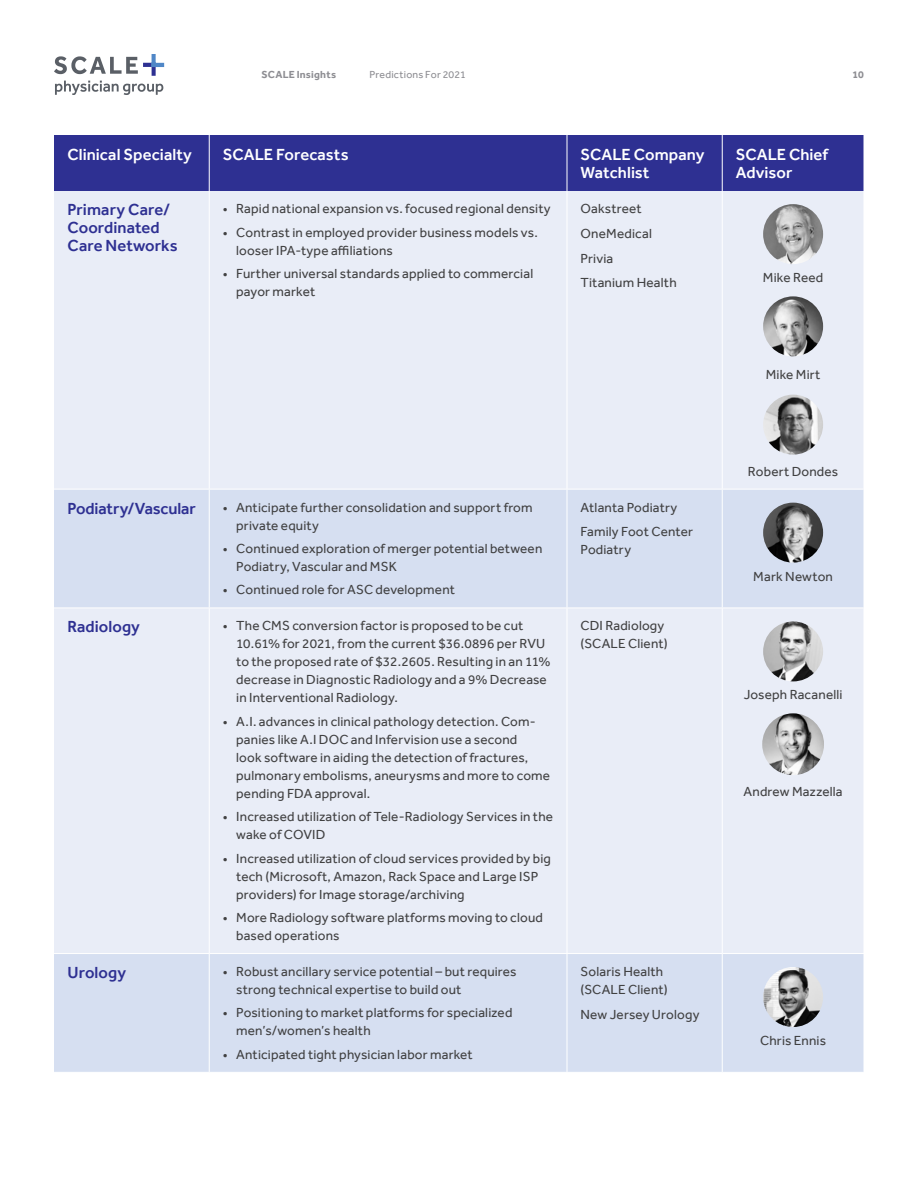
<style>
.page{position:relative;width:918px;height:1188px;background:#fff}
.page>*{position:absolute;margin:0;border:0;box-sizing:border-box;transform-origin:0 0}
.Headline_2{font:500 16.5px/18px "Effra";letter-spacing:.005em;color:#fff}
.Headline_2-2{font:500 16.5px/18px "Effra";letter-spacing:.005em;color:#2e3092}
.Body{font:13.5px/18px "Effra";letter-spacing:.015em;color:#414142}
.t1{font:10.5px "Effra";letter-spacing:.02em;color:#8e8e93}
.t2{font:700 10.5px "Effra";letter-spacing:.02em;color:#8e8e93}
</style>
<div class="page">
<svg style="left:54px;top:56px;width:84px;height:18px"></svg>
<svg style="left:55px;top:81px;width:108px;height:14px"></svg>
<svg style="left:152px;top:67px;width:4px;height:9px"></svg>
<hr style="left:143px;top:63px;width:13px;height:4px;background:#2e3092">
<svg style="left:152px;top:54px;width:4px;height:9px"></svg>
<hr style="left:152px;top:63px;width:12px;height:4px;background:#5087c7">
<div style="left:54px;top:135px;width:810px;height:56px;background:#2e3092"></div>
<div style="left:54px;top:191px;width:810px;height:298px;background:#e9edf7"></div>
<svg style="left:54px;top:490px;width:810px;height:582px;background:#e1e7f4"></svg>
<hr style="left:209px;top:135px;width:1px;height:56px;background:#fff">
<hr style="left:567px;top:135px;width:1px;height:56px;background:#fff">
<hr style="left:722px;top:135px;width:1px;height:56px;background:#fff">
<hr style="left:209px;top:191px;width:1px;height:298px;background:#fff">
<hr style="left:567px;top:191px;width:1px;height:298px;background:#fff">
<hr style="left:722px;top:191px;width:1px;height:298px;background:#fff">
<hr style="left:209px;top:490px;width:1px;height:118px;background:#fff">
<hr style="left:567px;top:490px;width:1px;height:118px;background:#fff">
<hr style="left:722px;top:490px;width:1px;height:118px;background:#fff">
<hr style="left:54px;top:608px;width:155px;height:1px;background:#fff">
<hr style="left:209px;top:608px;width:358px;height:1px;background:#fff">
<hr style="left:209px;top:608px;width:1px;height:345px;background:#fff">
<hr style="left:567px;top:608px;width:155px;height:1px;background:#fff">
<hr style="left:567px;top:608px;width:1px;height:345px;background:#fff">
<hr style="left:722px;top:608px;width:142px;height:1px;background:#fff">
<hr style="left:722px;top:608px;width:1px;height:345px;background:#fff">
<hr style="left:54px;top:953px;width:155px;height:1px;background:#fff">
<hr style="left:209px;top:953px;width:358px;height:1px;background:#fff">
<hr style="left:209px;top:954px;width:1px;height:118px;background:#fff">
<hr style="left:567px;top:953px;width:155px;height:1px;background:#fff">
<hr style="left:567px;top:954px;width:1px;height:118px;background:#fff">
<hr style="left:722px;top:953px;width:142px;height:1px;background:#fff">
<hr style="left:722px;top:954px;width:1px;height:118px;background:#fff">
<img style="left:763px;top:204px;width:60px;height:60px;border-radius:30px">
<img style="left:763px;top:296px;width:60px;height:60px;border-radius:30px">
<img style="left:763px;top:395px;width:60px;height:60px;border-radius:30px">
<img style="left:763px;top:503px;width:60px;height:60px;border-radius:30px">
<img style="left:763px;top:621px;width:60px;height:60px;border-radius:30px">
<img style="left:762px;top:713px;width:62px;height:62px;border-radius:31px">
<img style="left:763px;top:967px;width:60px;height:60px;border-radius:30px">
<p class="t2" style="left:262px;top:68px;width:76px">SCALE Insights</p>
<p class="t1" style="left:370px;top:68px;width:98px">Predictions For 2021</p>
<p class="t2" style="left:853px;top:68px;width:13px">10</p>
<p class="Headline_2" style="left:68px;top:145px;width:126px">Clinical Specialty</p>
<p class="Headline_2" style="left:223px;top:145px;width:128px">SCALE Forecasts</p>
<p class="Headline_2" style="left:580px;top:145px;width:125px">SCALE Company<br>Watchlist</p>
<p class="Headline_2" style="left:736px;top:145px;width:94px">SCALE Chief<br>Advisor</p>
<p class="Headline_2-2" style="left:68px;top:200px;width:112px">Primary Care/<br>Coordinated<br>Care Networks</p>
<p class="Body" style="left:223px;top:199px;width:329px">• Rapid national expansion vs. focused regional density</p>
<p class="Body" style="left:580px;top:199px;width:63px">Oakstreet</p>
<p class="Body" style="left:580px;top:224px;width:73px">OneMedical</p>
<p class="Body" style="left:580px;top:249px;width:34px">Privia</p>
<p class="Body" style="left:580px;top:274px;width:98px">Titanium Health</p>
<p class="Body" style="left:236px;top:223px;width:303px;text-indent:-14px">• Contrast in employed provider business models vs. looser IPA-type affiliations</p>
<p class="Body" style="left:236px;top:264px;width:299px;text-indent:-14px">• Further universal standards applied to commercial payor market</p>
<p class="Body" style="left:763px;top:268px;width:62px">Mike Reed</p>
<p class="Body" style="left:766px;top:365px;width:56px">Mike Mirt</p>
<p class="Headline_2-2" style="left:68px;top:499px;width:130px">Podiatry/Vascular</p>
<p class="Body" style="left:236px;top:498px;width:298px;text-indent:-14px">• Anticipate further consolidation and support from private equity</p>
<p class="Body" style="left:236px;top:539px;width:308px;text-indent:-14px">• Continued exploration of merger potential between<br>Podiatry, Vascular and MSK</p>
<p class="Body" style="left:223px;top:581px;width:234px">• Continued role for ASC development</p>
<p class="Headline_2-2" style="left:68px;top:618px;width:74px">Radiology</p>
<p class="Body" style="left:236px;top:617px;width:316px;text-indent:-14px">• The CMS conversion factor is proposed to be cut 10.61% for 2021, from the current $36.0896 per RVU to the proposed rate of $32.2605. Resulting in an 11% decrease in Diagnostic Radiology and a 9% Decrease in Interventional Radiology.</p>
<p class="Body" style="left:236px;top:712px;width:315px;text-indent:-14px">• A.I. advances in clinical pathology detection. Com&shy;panies like A.I DOC and Infervision use a second<br>look software in aiding the detection of fractures, pulmonary embolisms, aneurysms and more to come pending FDA approval.</p>
<p class="Body" style="left:236px;top:808px;width:318px;text-indent:-14px">• Increased utilization of Tele-Radiology Services in the wake of COVID</p>
<p class="Body" style="left:236px;top:849px;width:316px;text-indent:-14px">• Increased utilization of cloud services provided by big tech (Microsoft, Amazon, Rack Space and Large ISP providers) for Image storage/archiving</p>
<p class="Body" style="left:236px;top:908px;width:308px;text-indent:-14px">• More Radiology software platforms moving to cloud based operations</p>
<p class="Headline_2-2" style="left:68px;top:963px;width:60px">Urology</p>
<p class="Body" style="left:236px;top:962px;width:282px;text-indent:-14px">• Robust ancillary service potential – but requires strong technical expertise to build out</p>
<p class="Body" style="left:236px;top:1004px;width:278px;text-indent:-14px">• Positioning to market platforms for specialized men’s/women’s health</p>
<p class="Body" style="left:223px;top:1045px;width:252px">• Anticipated tight physician labor market</p>
<p class="Body" style="left:580px;top:498px;width:98px">Atlanta Podiatry</p>
<p class="Body" style="left:580px;top:523px;width:114px">Family Foot Center<br>Podiatry</p>
<p class="Body" style="left:580px;top:617px;width:89px">CDI Radiology (SCALE Client)</p>
<p class="Body" style="left:580px;top:962px;width:89px">Solaris Health (SCALE Client)</p>
<p class="Body" style="left:580px;top:1005px;width:120px">New Jersey Urology</p>
<p class="Body" style="left:748px;top:462px;width:92px">Robert Dondes</p>
<p class="Body" style="left:753px;top:567px;width:81px">Mark Newton</p>
<p class="Body" style="left:744px;top:686px;width:100px">Joseph Racanelli</p>
<p class="Body" style="left:744px;top:783px;width:101px">Andrew Mazzella</p>
<p class="Body" style="left:760px;top:1031px;width:67px">Chris Ennis</p>
</div>
